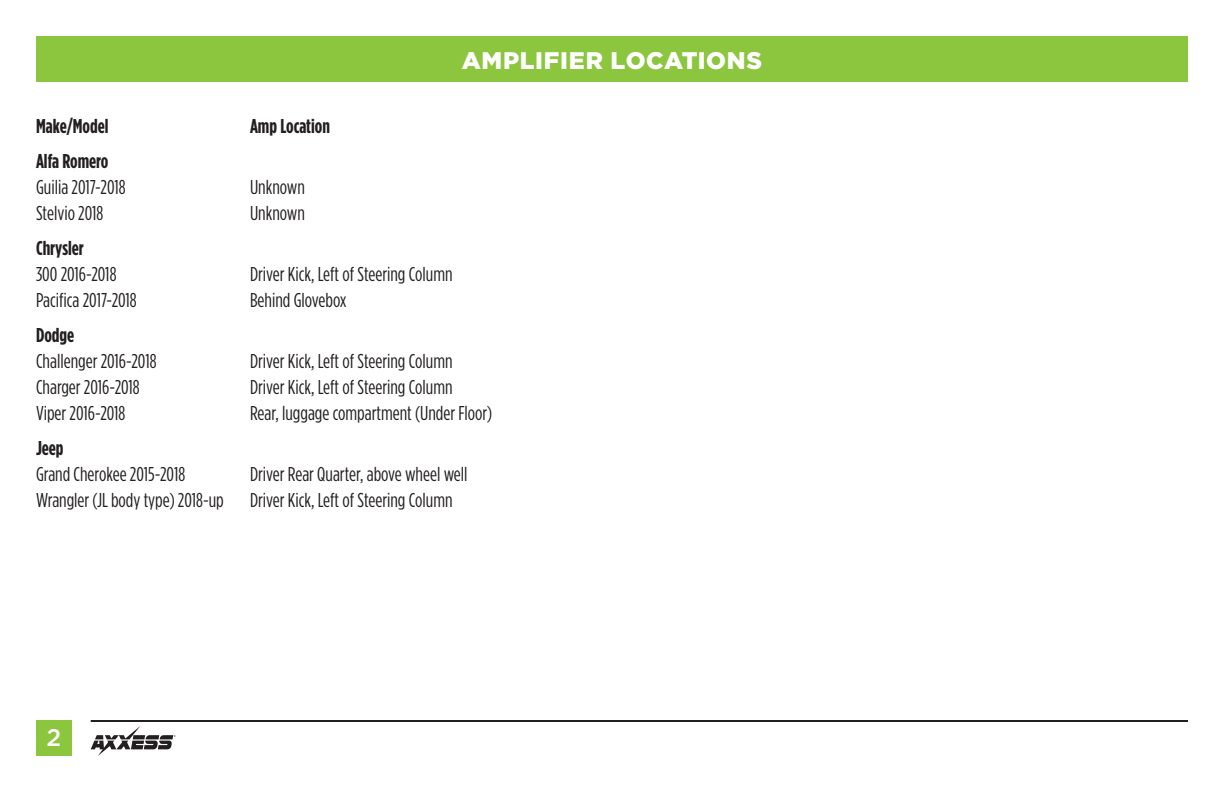
<style>
.page{position:relative;width:1224px;height:792px;background:#fff}
.page>*{position:absolute;margin:0;border:0;box-sizing:border-box;transform-origin:0 0}
.t1{font:900 24px "Gotham";letter-spacing:.025em;color:#fff}
.t2{font:500 24px "Gotham";color:#fff}
.t3{font:20px "Gotham Condensed";color:#231f20}
.t4{font:700 20px "Gotham Condensed";color:#231f20}
</style>
<div class="page">
<div style="left:36px;top:36px;width:1152px;height:45px;background:#8bc63e"></div>
<div style="left:36px;top:720px;width:36px;height:36px;background:#8bc63e"></div>
<hr style="left:91px;top:720px;width:1097px;height:2px;background:#231f20">
<svg style="left:91px;top:726px;width:85px;height:30px"></svg>
<p class="t1" style="left:462px;top:46px;width:302px">AMPLIFIER LOCATIONS</p>
<p class="t4" style="left:36px;top:115px;width:74px">Make/Model</p>
<p class="t4" style="left:250px;top:115px;width:82px">Amp Location</p>
<p class="t4" style="left:36px;top:150px;width:74px">Alfa Romero</p>
<p class="t3" style="left:36px;top:176px;width:91px">Guilia 2017-2018</p>
<p class="t3" style="left:250px;top:176px;width:56px">Unknown</p>
<p class="t3" style="left:36px;top:202px;width:69px">Stelvio 2018</p>
<p class="t3" style="left:250px;top:202px;width:56px">Unknown</p>
<p class="t4" style="left:36px;top:237px;width:49px">Chrysler</p>
<p class="t3" style="left:36px;top:263px;width:82px">300 2016-2018</p>
<p class="t3" style="left:250px;top:263px;width:204px">Driver Kick, Left of Steering Column</p>
<p class="t3" style="left:36px;top:289px;width:102px">Pacifica 2017-2018</p>
<p class="t3" style="left:250px;top:289px;width:98px">Behind Glovebox</p>
<p class="t4" style="left:36px;top:324px;width:40px">Dodge</p>
<p class="t3" style="left:36px;top:350px;width:122px">Challenger 2016-2018</p>
<p class="t3" style="left:250px;top:350px;width:204px">Driver Kick, Left of Steering Column</p>
<p class="t3" style="left:36px;top:376px;width:105px">Charger 2016-2018</p>
<p class="t3" style="left:250px;top:376px;width:204px">Driver Kick, Left of Steering Column</p>
<p class="t3" style="left:36px;top:402px;width:91px">Viper 2016-2018</p>
<p class="t3" style="left:250px;top:402px;width:244px">Rear, luggage compartment (Under Floor)</p>
<p class="t4" style="left:36px;top:437px;width:29px">Jeep</p>
<p class="t3" style="left:36px;top:463px;width:151px">Grand Cherokee 2015-2018</p>
<p class="t3" style="left:250px;top:463px;width:219px">Driver Rear Quarter, above wheel well</p>
<p class="t3" style="left:36px;top:489px;width:189px">Wrangler (JL body type) 2018-up</p>
<p class="t3" style="left:250px;top:489px;width:204px">Driver Kick, Left of Steering Column</p>
<p class="t2" style="left:47px;top:724px;width:16px">2</p>
</div>
